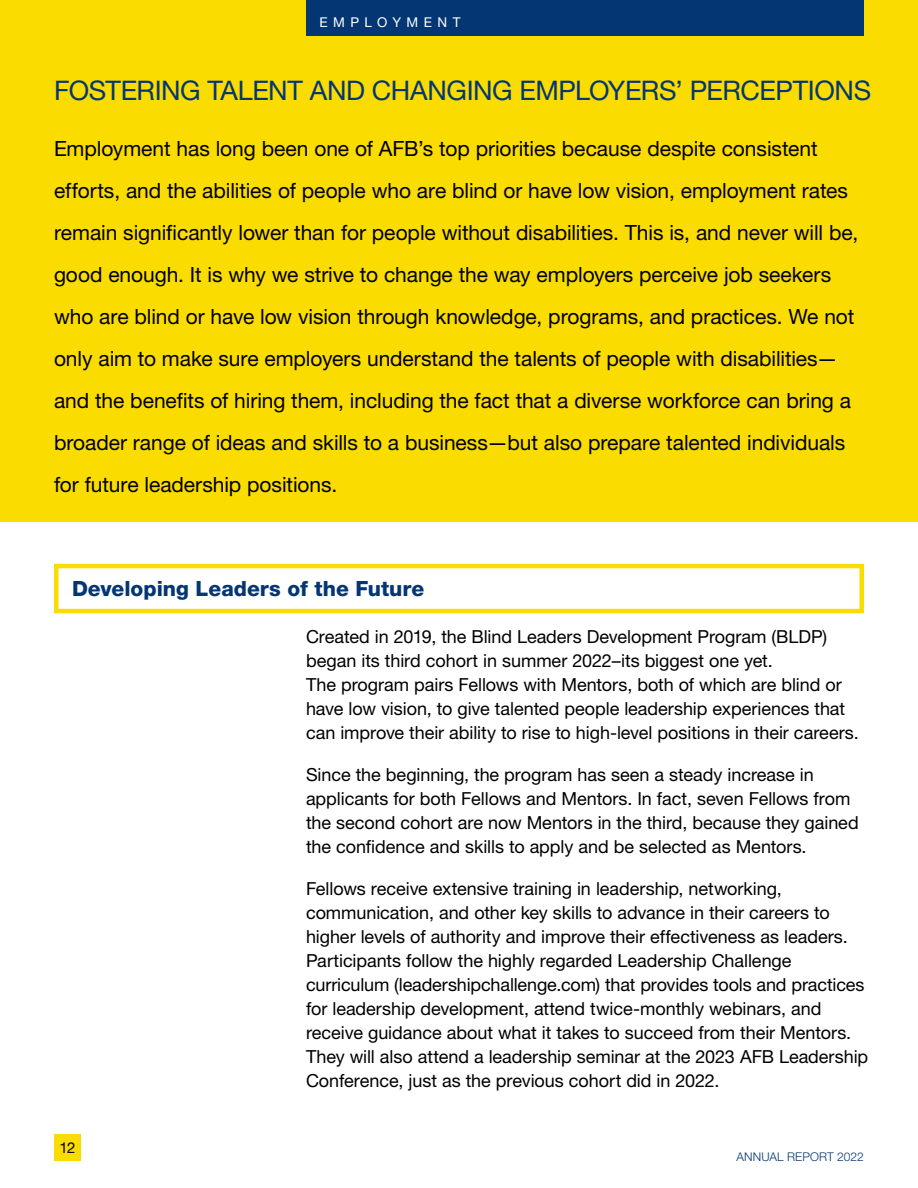
<style>
.page{position:relative;width:918px;height:1188px;background:#fff}
.page>*{position:absolute;margin:0;border:0;box-sizing:border-box;transform-origin:0 0}
.Section_Headline{font:27px "Helvetica Neue LT Std";letter-spacing:-.015em;color:#043673}
.Section_Intro{font:21px/42px "Helvetica Neue LT Std";letter-spacing:-.005em;color:#000}
.Headline{font:800 21px "Helvetica Neue LT Std";color:#043673}
.Body_Copy{font:18px/24px "Helvetica Neue LT Std";letter-spacing:-.005em;color:#000}
.t1{font:15px "Helvetica Neue LT Std";color:#000}
.t2{font:13.5px "Helvetica Neue LT Std";letter-spacing:.4em;color:#fff}
.t3{font:300 12px "Helvetica Neue LT Std";letter-spacing:.01em;color:#043673}
</style>
<div class="page">
<div style="left:54px;top:1134px;width:27px;height:27px;background:#fbdc00"></div>
<div style="left:0;top:0;width:918px;height:522px;background:#fbdc00"></div>
<div style="left:306px;top:0;width:558px;height:36px;background:#043673"></div>
<div style="left:54px;top:564px;width:810px;height:49px;border:4px solid #fbdc00"></div>
<p class="t2" style="left:320px;top:14px;width:143px">EMPLOYMENT</p>
<p class="Section_Headline" style="left:54px;top:75px;width:819px">FOSTERING TALENT AND CHANGING EMPLOYERS’ PERCEPTIONS</p>
<p class="Section_Intro" style="left:54px;top:127px;width:806px">Employment has long been one of AFB’s top priorities because despite consistent efforts, and the abilities of people who are blind or have low vision, employment rates remain significantly lower than for people without disabilities. This is, and never will be, good enough. It is why we strive to change the way employers perceive job seekers who are blind or have low vision through knowledge, programs, and practices. We not only aim to make sure employers understand the talents of people with disabilities— and the benefits of hiring them, including the fact that a diverse workforce can bring a broader range of ideas and skills to a business—but also prepare talented individuals for future leadership positions.</p>
<p class="Headline" style="left:72px;top:576px;width:354px">Developing Leaders of the Future</p>
<p class="Body_Copy" style="left:306px;top:624px;width:554px">Created in 2019, the Blind Leaders Development Program (BLDP) began its third cohort in summer 2022–its biggest one yet.<br>The program pairs Fellows with Mentors, both of which are blind or have low vision, to give talented people leadership experiences that can improve their ability to rise to high-level positions in their careers.</p>
<p class="Body_Copy" style="left:306px;top:762px;width:554px">Since the beginning, the program has seen a steady increase in applicants for both Fellows and Mentors. In fact, seven Fellows from the second cohort are now Mentors in the third, because they gained the confidence and skills to apply and be selected as Mentors.</p>
<p class="Body_Copy" style="left:306px;top:876px;width:564px">Fellows receive extensive training in leadership, networking, communication, and other key skills to advance in their careers to higher levels of authority and improve their effectiveness as leaders.<br>Participants follow the highly regarded Leadership Challenge curriculum (leadershipchallenge.com) that provides tools and practices for leadership development, attend twice-monthly webinars, and receive guidance about what it takes to succeed from their Mentors.<br>They will also attend a leadership seminar at the 2023 AFB Leadership Conference, just as the previous cohort did in 2022.</p>
<p class="t1" style="left:60px;top:1139px;width:17px">12</p>
<p class="t3" style="left:736px;top:1149px;width:129px">ANNUAL REPORT 2022</p>
</div>
